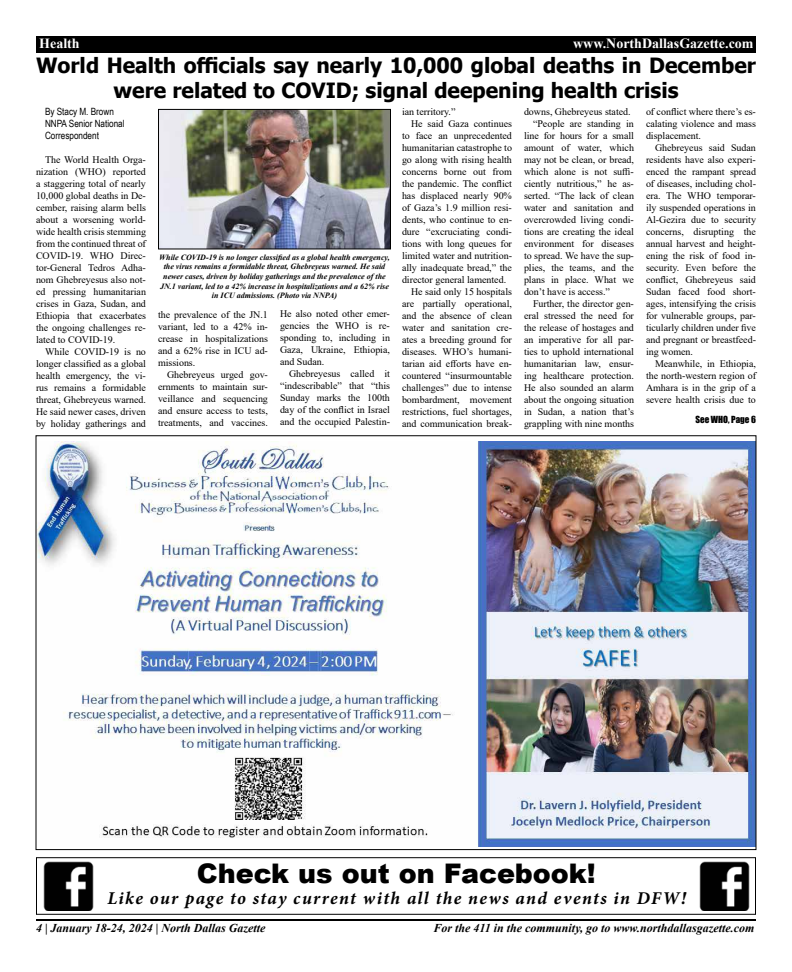
<style>
.page{position:relative;width:792px;height:972px;background:#fff}
.page>*{position:absolute;margin:0;border:0;box-sizing:border-box;transform-origin:0 0}
.t1{font:900 27px "Arial";color:#000}
.t2{font:700 21px/25.2px "Tahoma";color:#000;text-align:center}
.t3{font:italic 700 18px "Minion Pro";letter-spacing:.075em;color:#000}
.t4{font:700 14px "Times New Roman";color:#fff}
.t5{font:italic 700 12px "Times New Roman";color:#000}
.t6{font:10px/12px "Times New Roman";color:#000;text-align:justify}
.t7{font:10px/12px "Arial Narrow";color:#000}
.t8{font:9px "Impact";color:#000}
.t9{font:italic 700 8px/9.6px "Times New Roman";color:#000;text-align:center}
</style>
<div class="page">
<div style="left:36px;top:36px;width:720px;height:17px;background:#000"></div>
<hr style="left:36px;top:919px;width:720px;height:2px;background:#000">
<div style="left:36px;top:857px;width:720px;height:58px;border:1px solid #000"></div>
<img style="left:43px;top:862px;width:51px;height:49px">
<img style="left:699px;top:862px;width:51px;height:49px">
<img style="left:38px;top:442px;width:716px;height:405px">
<img style="left:160px;top:111px;width:229px;height:136px">
<div style="left:158px;top:109px;width:233px;height:140px;border:1px solid #000"></div>
<h3 class="t4" style="left:39px;top:33px;width:42px">Health</h3>
<h3 class="t4" style="left:573px;top:33px;width:182px">www.NorthDallasGazette.com</h3>
<h2 class="t2" style="left:36px;top:54px;width:722px">World Health officials say nearly 10,000 global deaths in December were related to COVID; signal deepening health crisis</h2>
<p class="t7" style="left:45px;top:105px;width:81px">By Stacy M. Brown<br>NNPA Senior National<br>Correspondent</p>
<p class="t6" style="left:36px;top:154px;width:112px;text-indent:9px">The World Health Orga&shy;nization (WHO) reported a staggering total of nearly 10,000 global deaths in De&shy;cember, raising alarm bells about a worsening world&shy;wide health crisis stemming from the continued threat of COVID-19. WHO Direc&shy;tor-General Tedros Adha&shy;nom Ghebreyesus also not&shy;ed pressing humanitarian crises in Gaza, Sudan, and Ethiopia that exacerbates the ongoing challenges re&shy;lated to COVID-19.</p>
<p class="t6" style="left:36px;top:346px;width:112px;text-indent:9px">While COVID-19 is no longer classified as a global health emergency, the vi&shy;rus remains a formidable threat, Ghebreyeus warned.<br>He said newer cases, driven by holiday gatherings and</p>
<p class="t9" style="left:159px;top:252px;width:232px">While COVID-19 is no longer classified as a global health emergency, the virus remains a formidable threat, Ghebreyeus warned. He said newer cases, driven by holiday gatherings and the prevalence of the JN.1 variant, led to a 42% increase in hospitalizations and a 62% rise in ICU admissions. (Photo via NNPA)</p>
<p class="t6" style="left:158px;top:308px;width:111px">the prevalence of the JN.1 variant, led to a 42% in&shy;crease in hospitalizations and a 62% rise in ICU ad&shy;missions.</p>
<p class="t6" style="left:158px;top:368px;width:111px;text-indent:9px">Ghebreyeus urged gov&shy;ernments to maintain sur&shy;veillance and sequencing and ensure access to tests, treatments, and vaccines.</p>
<p class="t6" style="left:280px;top:307px;width:112px">He also noted other emer&shy;gencies the WHO is re&shy;sponding to, including in Gaza, Ukraine, Ethiopia, and Sudan.</p>
<p class="t6" style="left:280px;top:367px;width:112px;text-indent:9px">Ghebreyesus called it “indescribable” that “this Sunday marks the 100th day of the conflict in Israel and the occupied Palestin-</p>
<p class="t6" style="left:402px;top:105px;width:55px">ian territory.”</p>
<p class="t6" style="left:411px;top:117px;width:102px">He said Gaza continues</p>
<p class="t6" style="left:402px;top:129px;width:111px">to face an unprecedented</p>
<p class="t6" style="left:402px;top:141px;width:112px">humanitarian catastrophe to</p>
<p class="t6" style="left:402px;top:153px;width:111px">go along with rising health</p>
<p class="t6" style="left:402px;top:165px;width:111px">concerns borne out from</p>
<p class="t6" style="left:402px;top:177px;width:111px">the pandemic. The conflict</p>
<p class="t6" style="left:402px;top:189px;width:111px">has displaced nearly 90%</p>
<p class="t6" style="left:402px;top:201px;width:111px">of Gaza’s 1.9 million resi-</p>
<p class="t6" style="left:402px;top:213px;width:112px">dents, who continue to en-</p>
<p class="t6" style="left:402px;top:225px;width:111px">dure “excruciating condi-</p>
<p class="t6" style="left:402px;top:237px;width:111px">tions with long queues for</p>
<p class="t6" style="left:402px;top:249px;width:112px">limited water and nutrition-</p>
<p class="t6" style="left:402px;top:261px;width:112px">ally inadequate bread,” the</p>
<p class="t6" style="left:402px;top:273px;width:106px">director general lamented.</p>
<p class="t6" style="left:411px;top:285px;width:102px">He said only 15 hospitals</p>
<p class="t6" style="left:402px;top:297px;width:112px">are partially operational,</p>
<p class="t6" style="left:402px;top:309px;width:112px">and the absence of clean</p>
<p class="t6" style="left:402px;top:321px;width:112px">water and sanitation cre-</p>
<p class="t6" style="left:402px;top:333px;width:111px">ates a breeding ground for</p>
<p class="t6" style="left:402px;top:345px;width:111px">diseases. WHO’s humani-</p>
<p class="t6" style="left:402px;top:357px;width:111px">tarian aid efforts have en-</p>
<p class="t6" style="left:402px;top:369px;width:111px">countered “insurmountable</p>
<p class="t6" style="left:402px;top:381px;width:111px">challenges” due to intense</p>
<p class="t6" style="left:402px;top:393px;width:112px">bombardment, movement</p>
<p class="t6" style="left:402px;top:405px;width:111px">restrictions, fuel shortages,</p>
<p class="t6" style="left:402px;top:417px;width:112px">and communication break-</p>
<p class="t6" style="left:524px;top:105px;width:108px">downs, Ghebreyeus stated.</p>
<p class="t6" style="left:533px;top:117px;width:102px">“People are standing in</p>
<p class="t6" style="left:524px;top:129px;width:112px">line for hours for a small</p>
<p class="t6" style="left:524px;top:141px;width:111px">amount of water, which</p>
<p class="t6" style="left:524px;top:153px;width:112px">may not be clean, or bread,</p>
<p class="t6" style="left:524px;top:165px;width:111px">which alone is not suffi-</p>
<p class="t6" style="left:524px;top:177px;width:111px">ciently nutritious,” he as-</p>
<p class="t6" style="left:524px;top:189px;width:112px">serted. “The lack of clean</p>
<p class="t6" style="left:524px;top:201px;width:111px">water and sanitation and</p>
<p class="t6" style="left:524px;top:213px;width:111px">overcrowded living condi-</p>
<p class="t6" style="left:524px;top:225px;width:111px">tions are creating the ideal</p>
<p class="t6" style="left:524px;top:237px;width:111px">environment for diseases</p>
<p class="t6" style="left:524px;top:249px;width:111px">to spread. We have the sup-</p>
<p class="t6" style="left:524px;top:261px;width:111px">plies, the teams, and the</p>
<p class="t6" style="left:524px;top:273px;width:111px">plans in place. What we</p>
<p class="t6" style="left:524px;top:285px;width:88px">don’t have is access.”</p>
<p class="t6" style="left:533px;top:297px;width:102px">Further, the director gen-</p>
<p class="t6" style="left:524px;top:309px;width:111px">eral stressed the need for</p>
<p class="t6" style="left:524px;top:321px;width:111px">the release of hostages and</p>
<p class="t6" style="left:524px;top:333px;width:111px">an imperative for all par-</p>
<p class="t6" style="left:524px;top:345px;width:111px">ties to uphold international</p>
<p class="t6" style="left:524px;top:357px;width:111px">humanitarian law, ensur-</p>
<p class="t6" style="left:524px;top:369px;width:111px">ing healthcare protection.</p>
<p class="t6" style="left:524px;top:381px;width:111px">He also sounded an alarm</p>
<p class="t6" style="left:524px;top:393px;width:111px">about the ongoing situation</p>
<p class="t6" style="left:524px;top:405px;width:111px">in Sudan, a nation that’s</p>
<p class="t6" style="left:524px;top:417px;width:111px">grappling with nine months</p>
<p class="t6" style="left:646px;top:105px;width:112px">of conflict where there’s es&shy;calating violence and mass displacement.</p>
<p class="t6" style="left:646px;top:141px;width:112px;text-indent:9px">Ghebreyeus said Sudan residents have also experi&shy;enced the rampant spread of diseases, including chol&shy;era. The WHO temporar&shy;ily suspended operations in Al-Gezira due to security concerns, disrupting the annual harvest and height&shy;ening the risk of food in&shy;security. Even before the conflict, Ghebreyeus said Sudan faced food short&shy;ages, intensifying the crisis for vulnerable groups, par&shy;ticularly children under five and pregnant or breastfeed&shy;ing women.</p>
<p class="t6" style="left:646px;top:357px;width:112px;text-indent:9px">Meanwhile, in Ethiopia, the north-western region of Amhara is in the grip of a severe health crisis due to</p>
<p class="t8" style="left:695px;top:412px;width:62px">See WHO, Page 6</p>
<h1 class="t1" style="left:197px;top:853px;width:401px">Check us out on Facebook!</h1>
<h3 class="t3" style="left:107px;top:886px;width:580px">Like our page to stay current with all the news and events in DFW!</h3>
<p class="t5" style="left:36px;top:920px;width:231px">4 | January 18-24, 2024 | North Dallas Gazette</p>
<p class="t5" style="left:434px;top:920px;width:322px">For the 411 in the community, go to www.northdallasgazette.com</p>
</div>
